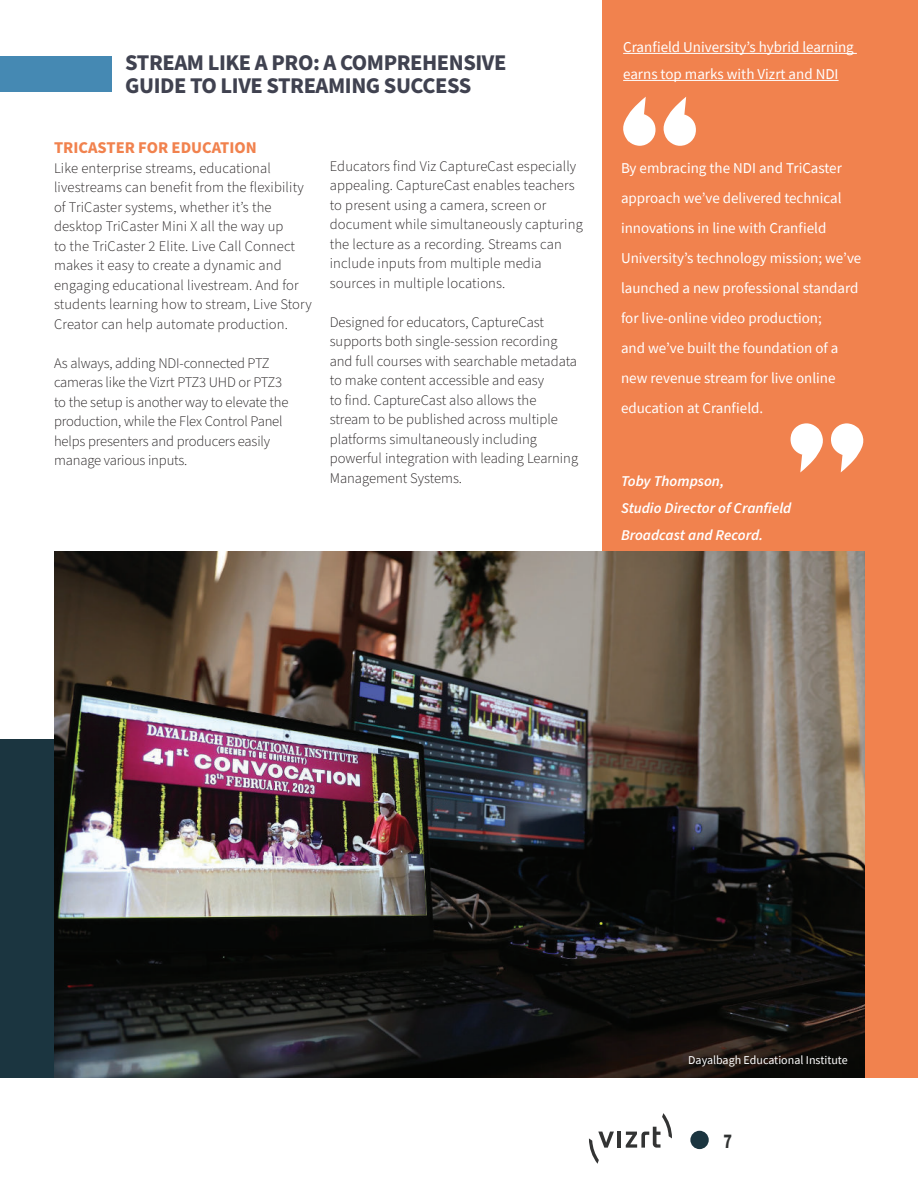
<style>
.page{position:relative;width:918px;height:1188px;background:#fff}
.page>*{position:absolute;margin:0;border:0;box-sizing:border-box;transform-origin:0 0}
.t1{font:700 22.5px/22.5px "Source Sans Pro";letter-spacing:-.02em;color:#404250}
.t2{font:700 21px "Source Sans Pro";color:#303232;scale:.77 1}
.t3{font:700 16.5px "Source Sans Pro";color:#f1824e}
.t4{font:15px/30px "Source Sans Pro";color:#fff}
.t5{font:italic 600 15px/27px "Source Sans Pro";color:#fff}
.t6{font:300 14.7px/19.5px "Source Sans Pro";color:#231f20}
.t7{font:12px "Source Sans Pro";color:#fff}
</style>
<div class="page">
<div style="left:690px;top:1131px;width:19px;height:18px;background:#1b3540;border-radius:50%"></div>
<hr style="left:618px;top:1132px;width:3px;height:16px;background:#333434">
<svg style="left:589px;top:1132px;width:25px;height:32px"></svg>
<svg style="left:626px;top:1113px;width:46px;height:35px"></svg>
<div style="left:603px;top:0;width:315px;height:1078px;background:#f1824e"></div>
<svg style="left:791px;top:423px;width:73px;height:49px"></svg>
<svg style="left:623px;top:97px;width:73px;height:49px"></svg>
<div style="left:0;top:740px;width:90px;height:338px;background:#1b3540"></div>
<div style="left:0;top:56px;width:111px;height:36px;background:#4589b3"></div>
<hr style="left:623px;top:53px;width:234px;height:1px;background:#fff">
<hr style="left:623px;top:80px;width:216px;height:1px;background:#fff">
<img style="left:54px;top:552px;width:811px;height:526px">
<h1 class="t1" style="left:125px;top:53px;width:383px">STREAM LIKE A PRO: A COMPREHENSIVE<br>GUIDE TO LIVE STREAMING SUCCESS</h1>
<p class="t3" style="left:54px;top:141px;width:204px">TRICASTER FOR EDUCATION</p>
<p class="t6" style="left:54px;top:160px;width:259px">Like enterprise streams, educational livestreams can benefit from the flexibility of TriCaster systems, whether it’s the desktop TriCaster Mini X all the way up<br>to the TriCaster 2 Elite. Live Call Connect makes it easy to create a dynamic and engaging educational livestream. And for students learning how to stream, Live Story Creator can help automate production.</p>
<p class="t6" style="left:54px;top:355px;width:236px">As always, adding NDI-connected PTZ cameras like the Vizrt PTZ3 UHD or PTZ3 to the setup is another way to elevate the production, while the Flex Control Panel helps presenters and producers easily manage various inputs.</p>
<p class="t6" style="left:330px;top:158px;width:255px">Educators find Viz CaptureCast especially appealing. CaptureCast enables teachers to present using a camera, screen or document while simultaneously capturing the lecture as a recording. Streams can include inputs from multiple media sources in multiple locations.</p>
<p class="t6" style="left:330px;top:314px;width:250px">Designed for educators, CaptureCast supports both single-session recording and full courses with searchable metadata to make content accessible and easy<br>to find. CaptureCast also allows the stream to be published across multiple platforms simultaneously including powerful integration with leading Learning Management Systems.</p>
<p class="t4" style="left:623px;top:34px;width:232px;line-height:27px">Cranfield University’s hybrid learning earns top marks with Vizrt and NDI</p>
<p class="t4" style="left:621px;top:155px;width:242px">By embracing the NDI and TriCaster approach we’ve delivered technical innovations in line with Cranfield University’s technology mission; we’ve launched a new professional standard for live-online video production;<br>and we’ve built the foundation of a new revenue stream for live online education at Cranfield.</p>
<p class="t5" style="left:621px;top:469px;width:172px">Toby Thompson,<br>Studio Director of Cranfield<br>Broadcast and Record.</p>
<p class="t7" style="left:688px;top:1055px;width:161px">Dayalbagh Educational Institute</p>
<h2 class="t2" style="left:723px;top:1133px;width:13px">7</h2>
</div>
